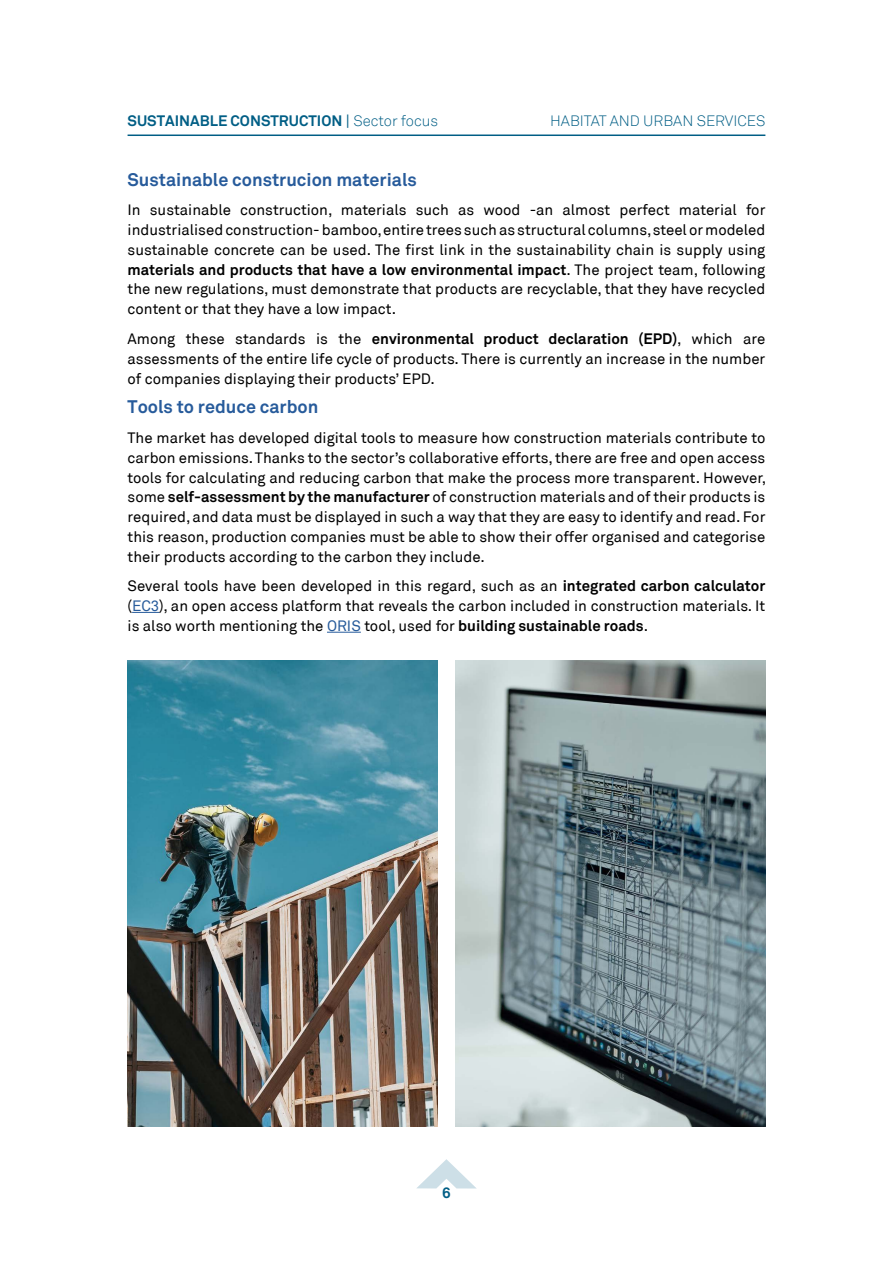
<style>
.page{position:relative;width:893px;height:1263px;background:#fff}
.page>*{position:absolute;margin:0;border:0;box-sizing:border-box;transform-origin:0 0}
.t1{font:700 18px "Akkurat";color:#275b9b}
.t2{font:15px/19.8px "Akkurat";color:#000;text-align:justify}
.t3{font:700 15px "Akkurat";color:#005e85}
.t4{font:300 15px "Akkurat";color:#005e85}
.s1{font-weight:400}
.s2{font-weight:300}
.s3{font-weight:700}
.s4{color:#275b9b}
</style>
<div class="page">
<hr style="left:128px;top:134px;width:637px;height:2px;background:#005e85">
<svg style="left:417px;top:1159px;width:59px;height:29px"></svg>
<svg style="left:132px;top:612px;width:27px;height:1px"></svg>
<hr style="left:327px;top:632px;width:34px;height:1px;background:#275b9b">
<img style="left:128px;top:661px;width:309px;height:465px">
<img style="left:455px;top:661px;width:310px;height:465px">
<p class="t3" style="left:128px;top:111px;width:312px">SUSTAINABLE CONSTRUCTION <span class="s1">|</span> <span class="s2">Sector focus</span></p>
<p class="t4" style="left:550px;top:112px;width:217px">HABITAT AND URBAN SERVICES</p>
<p class="t1" style="left:128px;top:168px;width:291px">Sustainable construcion materials</p>
<p class="t2" style="left:128px;top:200px;width:639px">In sustainable construction, materials such as wood -an almost perfect material for industrialised construction- bamboo, entire trees such as structural columns, steel or modeled sustainable concrete can be used. The first link in the sustainability chain is supply using <span class="s3">materials and products that have a low environmental impact</span>. The project team, following the new regulations, must demonstrate that products are recyclable, that they have recycled content or that they have a low impact.</p>
<p class="t2" style="left:128px;top:329px;width:639px">Among these standards is the <span class="s3">environmental product declaration (EPD)</span>, which are assessments of the entire life cycle of products. There is currently an increase in the number of companies displaying their products’ EPD.</p>
<p class="t1" style="left:128px;top:396px;width:192px">Tools to reduce carbon</p>
<p class="t2" style="left:128px;top:428px;width:640px">The market has developed digital tools to measure how construction materials contribute to carbon emissions. Thanks to the sector’s collaborative efforts, there are free and open access tools for calculating and reducing carbon that make the process more transparent. However, some <span class="s3">self-assessment by the manufacturer</span> of construction materials and of their products is required, and data must be displayed in such a way that they are easy to identify and read. For this reason, production companies must be able to show their offer organised and categorise their products according to the carbon they include.</p>
<p class="t2" style="left:128px;top:576px;width:639px">Several tools have been developed in this regard, such as an <span class="s3">integrated carbon calculator </span>(<span class="s4">EC3</span>), an open access platform that reveals the carbon included in construction materials. It is also worth mentioning the <span class="s4">ORIS</span> tool, used for <span class="s3">building sustainable roads</span>.</p>
<p class="t3" style="left:442px;top:1183px;width:10px">6</p>
</div>
